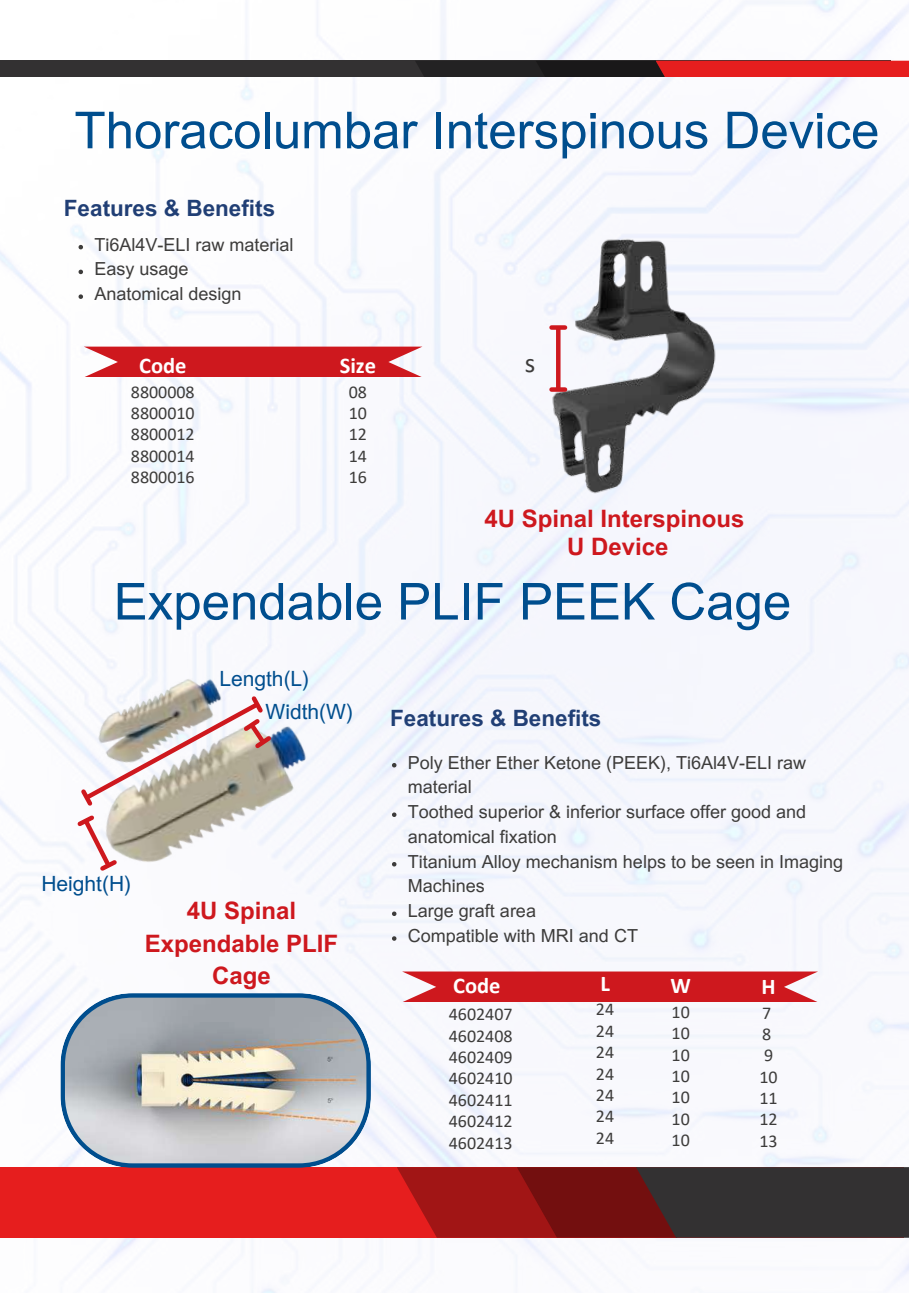
<style>
.page{position:relative;width:909px;height:1293px;background:#fff}
.page>*{position:absolute;margin:0;border:0;box-sizing:border-box;transform-origin:0 0}
.t1{font:51px "Arial MT Pro";color:#004e8e}
.t2{font:27px "Calibri";color:#3d3c3b}
.t3{font:700 24px/32.5px "Arial MT Pro";color:#ce181e;text-align:center}
.t4{font:700 22.5px "Arial MT Pro";color:#213f75}
.t5{font:700 22.5px "Calibri";color:#fff}
.t6{font:21px/33.3px "Arial MT Pro";color:#004e8e}
.t7{font:18px/24.8px "Arial MT Pro";color:#3d3c3b}
.t8{font:18px/21.3px "Calibri";color:#3d3c3b;text-align:justify}
</style>
<div class="page">
<img style="left:0;top:0;width:909px;height:1293px">
<div style="left:0;top:1167px;width:903px;height:70px;background:#e61e1e"></div>
<svg style="left:397px;top:1167px;width:512px;height:70px;background:#642122"></svg>
<div style="left:0;top:61px;width:891px;height:16px;background:#333132"></div>
<svg style="left:416px;top:61px;width:493px;height:16px"></svg>
<img style="left:549px;top:232px;width:173px;height:267px">
<svg style="left:84px;top:347px;width:338px;height:30px;background:#d22e34"></svg>
<div style="left:556px;top:329px;width:5px;height:59px;background:#ce181e"></div>
<div style="left:552px;top:387px;width:13px;height:5px;background:#ce181e"></div>
<div style="left:552px;top:325px;width:13px;height:5px;background:#ce181e"></div>
<svg style="left:402px;top:971px;width:416px;height:31px;background:#d22d33"></svg>
<img style="left:74px;top:657px;width:250px;height:218px">
<svg style="left:74px;top:692px;width:201px;height:182px"></svg>
<svg style="left:60px;top:993px;width:311px;height:174px;background:#b3b9bd"></svg>
<svg style="left:392px;top:763px;width:4px;height:4px"></svg>
<svg style="left:392px;top:812px;width:4px;height:5px"></svg>
<svg style="left:392px;top:862px;width:4px;height:4px"></svg>
<svg style="left:392px;top:911px;width:4px;height:5px"></svg>
<svg style="left:392px;top:936px;width:4px;height:5px"></svg>
<svg style="left:79px;top:245px;width:4px;height:4px"></svg>
<svg style="left:79px;top:270px;width:4px;height:4px"></svg>
<svg style="left:79px;top:294px;width:4px;height:5px"></svg>
<h1 class="t1" style="left:74px;top:111px;width:806px">Thoracolumbar Interspinous Device</h1>
<p class="t4" style="left:64px;top:200px;width:213px">Features &amp; Benefits</p>
<p class="t7" style="left:95px;top:234px;width:201px">Ti6Al4V-ELI raw material<br>Easy usage<br>Anatomical design</p>
<p class="t5" style="left:139px;top:356px;width:49px">Code</p>
<p class="t8" style="left:131px;top:382px;width:65px">8800008<br>8800010<br>8800012<br>8800014<br>8800016</p>
<p class="t5" style="left:340px;top:356px;width:38px">Size</p>
<p class="t8" style="left:349px;top:382px;width:20px">08<br>10<br>12<br>14<br>16</p>
<h2 class="t2" style="left:525px;top:352px;width:12px">s</h2>
<h3 class="t3" style="left:484px;top:507px;width:262px;line-height:28px">4U Spinal Interspinous<br>U Device</h3>
<h1 class="t1" style="left:114px;top:582px;width:679px">Expendable PLIF PEEK Cage</h1>
<p class="t6" style="left:266px;top:664px;width:89px;text-indent:-46px">Length(L)<br>Width(W)</p>
<p class="t6" style="left:41px;top:869px;width:91px">Height(H)</p>
<h3 class="t3" style="left:145px;top:897px;width:195px">4U Spinal<br>Expendable PLIF<br>Cage</h3>
<p class="t4" style="left:390px;top:709px;width:213px">Features &amp; Benefits</p>
<p class="t7" style="left:408px;top:752px;width:437px">Poly Ether Ether Ketone (PEEK), Ti6Al4V-ELI raw material<br>Toothed superior &amp; inferior surface offer good and anatomical fixation<br>Titanium Alloy mechanism helps to be seen in Imaging<br>Machines<br>Large graft area<br>Compatible with MRI and CT</p>
<p class="t5" style="left:453px;top:976px;width:49px">Code</p>
<p class="t8" style="left:449px;top:1005px;width:65px">4602407<br>4602408<br>4602409<br>4602410<br>4602411<br>4602412<br>4602413</p>
<p class="t5" style="left:600px;top:973px;width:11px">L</p>
<p class="t8" style="left:596px;top:1000px;width:20px">24<br>24<br>24<br>24<br>24<br>24<br>24</p>
<p class="t5" style="left:671px;top:976px;width:22px">W</p>
<p class="t8" style="left:672px;top:1002px;width:20px">10<br>10<br>10<br>10<br>10<br>10<br>10</p>
<p class="t5" style="left:762px;top:977px;width:16px">H</p>
<p class="t8" style="left:760px;top:1003px;width:20px;text-align:left">7<br>8<br>9<br>10<br>11<br>12<br>13</p>
</div>
